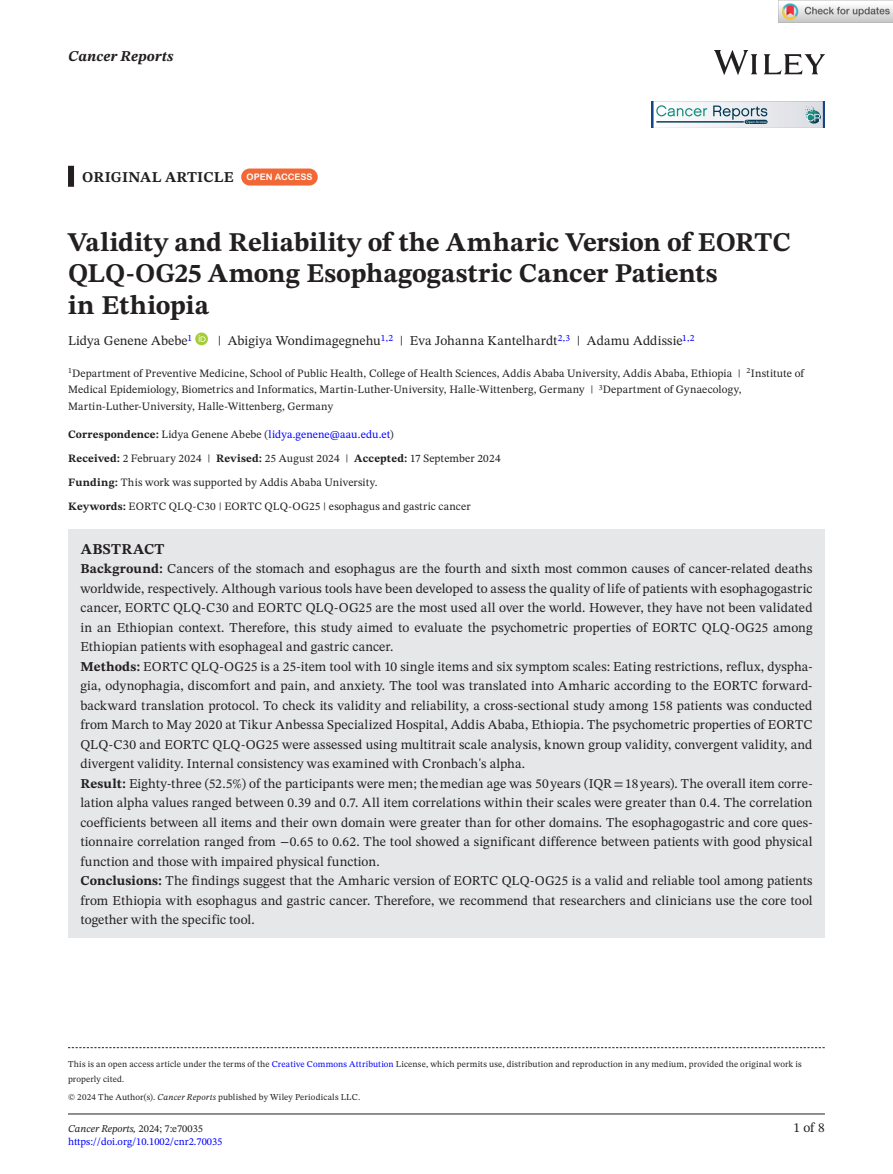
<style>
.page{position:relative;width:893px;height:1174px;background:#fff}
.page>*{position:absolute;margin:0;border:0;box-sizing:border-box;transform-origin:0 0}
.t1{font:700 27px/31.5px "STIX Two Text";color:#231f20}
.t2{font:700 15px "STIX Two Text";letter-spacing:.01em;color:#231f20}
.t3{font:italic 700 15px "STIX Two Text";letter-spacing:.005em;color:#231f20}
.t4{font:13.5px/19.5px "STIX Two Text";letter-spacing:.01em;color:#231f20}
.t5{font:11.25px/16.5px "STIX Two Text";letter-spacing:.015em;color:#231f20}
.t6{font:10.5px "STIX Two Text";color:#00f}
.t7{font:italic 10.5px "STIX Two Text";color:#231f20}
.t8{font:9px/15px "STIX Two Text";letter-spacing:.02em;color:#231f20}
.s1{font-family:"Arial Rounded MT Bold";font-weight:400;font-size:9px;color:#fff}
.s2{font-weight:700}
.s3{color:#00f}
.s4{font-family:"STIX"}
.s5{font-style:italic}
.s6{font-style:normal}
</style>
<div class="page">
<hr style="left:68px;top:1113px;width:757px;height:1px;background:#231f20">
<img style="left:714px;top:51px;width:111px;height:23px">
<svg style="left:653px;top:101px;width:170px;height:27px"></svg>
<div style="left:68px;top:166px;width:6px;height:21px;background:#231f20"></div>
<div style="left:68px;top:529px;width:757px;height:42px;background:#e6e7e9"></div>
<div style="left:68px;top:548px;width:757px;height:117px;background:#e6e7e9"></div>
<div style="left:68px;top:645px;width:757px;height:137px;background:#e6e7e9"></div>
<div style="left:68px;top:762px;width:757px;height:117px;background:#e6e7e9"></div>
<div style="left:68px;top:860px;width:757px;height:78px;background:#e6e7e9"></div>
<div style="left:241px;top:168px;width:77px;height:17px;background:#f16736;border-radius:9px"></div>
<svg style="left:195px;top:332px;width:13px;height:13px"></svg>
<svg style="left:199px;top:335px;width:7px;height:7px"></svg>
<svg style="left:68px;top:1047px;width:757px;height:1px"></svg>
<img style="left:779px;top:0;width:114px;height:23px">
<p class="t3" style="left:68px;top:46px;width:107px">Cancer Reports</p>
<p class="t2" style="left:82px;top:166px;width:232px">ORIGINAL ARTICLE <span class="s1">OPEN ACCESS</span></p>
<h1 class="t1" style="left:68px;top:227px;width:724px">Validity and Reliability of the Amharic Version of EORTC<br>QLQ-OG25 Among Esophagogastric Cancer Patients<br>in Ethiopia</h1>
<p class="t4" style="left:68px;top:331px;width:126px">Lidya Genene Abebe<sup>1</sup></p>
<p class="t4" style="left:218px;top:331px;width:478px">| Abigiya Wondimagegnehu<sup>1,2</sup> | Eva Johanna Kantelhardt<sup>2,3</sup> | Adamu Addissie<sup>1,2</sup></p>
<p class="t5" style="left:68px;top:365px;width:737px"><sup>1</sup>Department of Preventive Medicine, School of Public Health, College of Health Sciences, Addis Ababa University, Addis Ababa, Ethiopia | <sup>2</sup>Institute of<br>Medical Epidemiology, Biometrics and Informatics, Martin-Luther-University, Halle-Wittenberg, Germany | <sup>3</sup>Department of Gynaecology,<br>Martin-Luther-University, Halle-Wittenberg, Germany</p>
<p class="t5" style="left:68px;top:422px;width:434px;line-height:24px"><span class="s2">Correspondence:</span> Lidya Genene Abebe (<span class="s3">lidya.genene@aau.edu.et</span>)<br><span class="s2">Received:</span> 2 February 2024 | <span class="s2">Revised:</span> 25 August 2024 | <span class="s2">Accepted:</span> 17 September 2024<br><span class="s2">Funding:</span> This work was supported by Addis Ababa University.</p>
<p class="t5" style="left:68px;top:498px;width:404px"><span class="s2">Keywords:</span> EORTC QLQ-C30 | EORTC QLQ-OG25 | esophagus and gastric cancer</p>
<p class="t2" style="left:81px;top:538px;width:85px">ABSTRACT</p>
<p class="t4" style="left:80px;top:559px;width:734px"><span class="s2">Background:</span> Cancers of the stomach and esophagus are the fourth and sixth most common causes of cancer-related deaths worldwide, respectively. Although various tools have been developed to assess the quality of life of patients with esophagogastric cancer, EORTC QLQ-C30 and EORTC QLQ-OG25 are the most used all over the world. However, they have not been validated in an Ethiopian context. Therefore, this study aimed to evaluate the psychometric properties of EORTC QLQ-OG25 among Ethiopian patients with esophageal and gastric cancer.<br><span class="s2">Methods:</span> EORTC QLQ-OG25 is a 25-item tool with 10 single items and six symptom scales: Eating restrictions, reflux, dyspha&shy;gia, odynophagia, discomfort and pain, and anxiety. The tool was translated into Amharic according to the EORTC forward&shy;backward translation protocol. To check its validity and reliability, a cross-sectional study among 158 patients was conducted from March to May 2020 at Tikur Anbessa Specialized Hospital, Addis Ababa, Ethiopia. The psychometric properties of EORTC QLQ-C30 and EORTC QLQ-OG25 were assessed using multitrait scale analysis, known group validity, convergent validity, and divergent validity. Internal consistency was examined with Cronbach's alpha.<br><span class="s2">Result:</span> Eighty-three (52.5%) of the participants were men; themedian age was 50years (IQR=18 years). The overall item corre&shy;lation alpha values ranged between 0.39 and 0.7. All item correlations within their scales were greater than 0.4. The correlation coefficients between all items and their own domain were greater than for other domains. The esophagogastric and core ques&shy;tionnaire correlation ranged from <span class="s4">−</span>0.65 to 0.62. The tool showed a significant difference between patients with good physical function and those with impaired physical function.<br><span class="s2">Conclusions:</span> The findings suggest that the Amharic version of EORTC QLQ-OG25 is a valid and reliable tool among patients from Ethiopia with esophagus and gastric cancer. Therefore, we recommend that researchers and clinicians use the core tool together with the specific tool.</p>
<p class="t8" style="left:68px;top:1056px;width:735px">This is an open access article under the terms of the <span class="s3">Creative Commons Attribution</span> License, which permits use, distribution and reproduction in any medium, provided the original work is properly cited.</p>
<p class="t8" style="left:68px;top:1089px;width:294px">© 2024 The Author(s). <span class="s5">Cancer Reports</span> published by Wiley Periodicals LLC.</p>
<p class="t7" style="left:68px;top:1121px;width:137px">Cancer Reports, <span class="s6">2024; 7:e70035</span></p>
<p class="t4" style="left:793px;top:1118px;width:33px">1 of 8</p>
<p class="t6" style="left:68px;top:1134px;width:156px">https://doi.org/10.1002/cnr2.70035</p>
</div>
